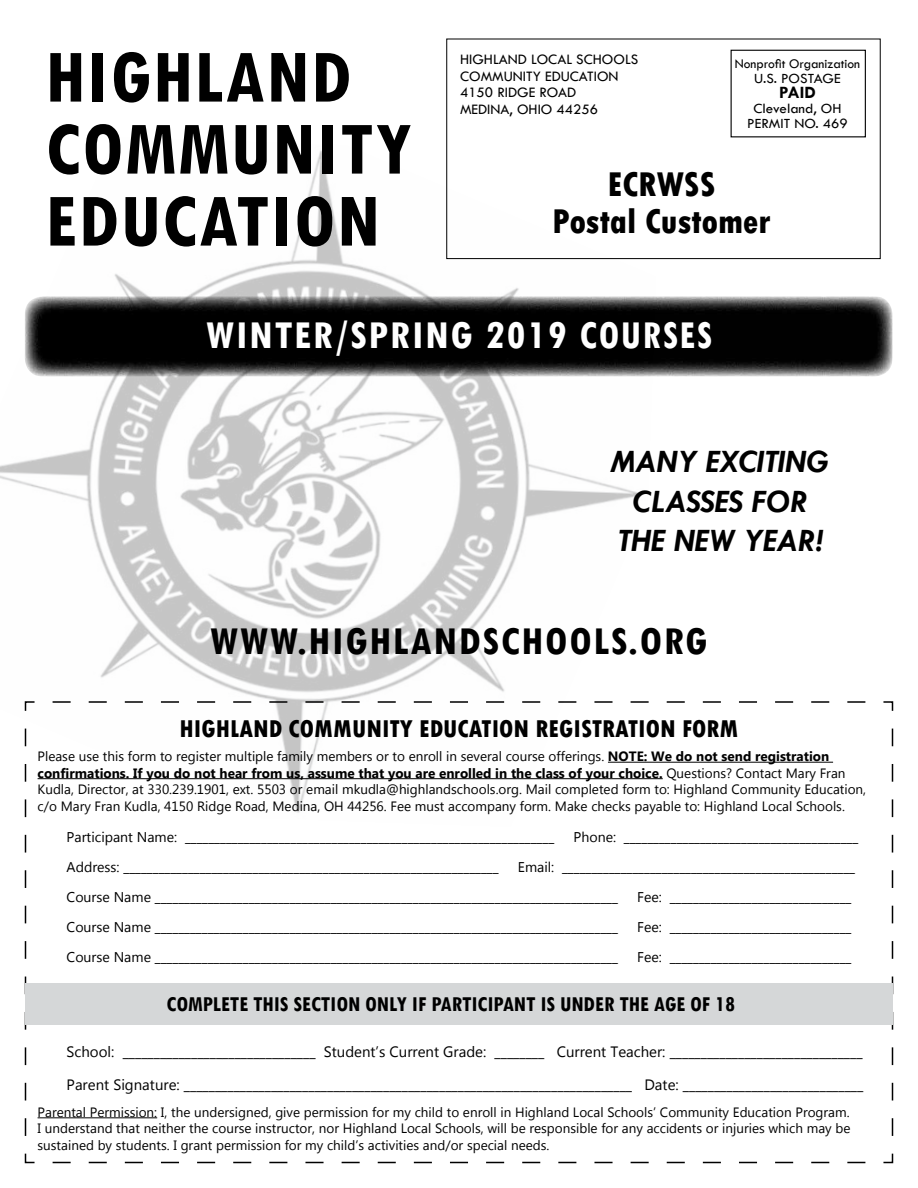
<style>
.page{position:relative;width:918px;height:1188px;background:#fff}
.page>*{position:absolute;margin:0;border:0;box-sizing:border-box;transform-origin:0 0}
.t1{font:700 condensed 79.5px/72px "Tw Cen";letter-spacing:.02em;color:#000}
.t2{font:700 condensed 42px "Tw Cen";letter-spacing:.04em;color:#fff}
.t3{font:700 condensed 42px "Tw Cen";letter-spacing:.04em;color:#000}
.t4{font:800 condensed 36px/37.5px "Tw Cen";color:#000;text-align:center}
.t5{font:italic 700 33px/39.6px "Tw Cen";color:#000;text-align:center}
.t6{font:800 condensed 25.5px "Tw Cen";color:#000}
.t7{font:700 condensed 22.5px "Tw Cen";color:#000}
.t8{font:700 17.4px "Tw Cen";color:#000}
.t9{font:15px "Myanmar Text";color:#000}
.t10{font:500 15px/16.5px "Tw Cen";color:#000}
.t11{font:500 14.55px/15px "Tw Cen";color:#000;text-align:center}
.t12{font:14.1px/30px "Myanmar Text";color:#000}
.t13{font:500 13.8px "Tw Cen";color:#000}
.t14{font:13.5px/16.5px "Myanmar Text";color:#000}
.s1{font-weight:700}
</style>
<div class="page">
<svg style="left:24px;top:701px;width:870px;height:463px"></svg>
<div style="left:26px;top:983px;width:867px;height:42px;background:#d5d7d8"></div>
<hr style="left:608px;top:762px;width:225px;height:1px;background:#000">
<hr style="left:38px;top:778px;width:625px;height:1px;background:#000">
<hr style="left:38px;top:1117px;width:119px;height:1px;background:#000">
<svg style="left:25px;top:296px;width:867px;height:81px;background:#262626"></svg>
<img style="left:0;top:137px;width:656px;height:690px">
<div style="left:447px;top:39px;width:433px;height:220px;border:1px solid #000"></div>
<div style="left:731px;top:50px;width:135px;height:87px;border:1px solid #000"></div>
<h1 class="t1" style="left:45px;top:38px;width:368px">HIGHLAND<br>COMMUNITY<br>EDUCATION</h1>
<p class="t10" style="left:460px;top:51px;width:180px">HIGHLAND LOCAL SCHOOLS<br>COMMUNITY EDUCATION<br>4150 RIDGE ROAD<br>MEDINA, OHIO 44256</p>
<p class="t13" style="left:735px;top:55px;width:127px">Nonprofit Organization</p>
<p class="t11" style="left:754px;top:71px;width:88px">U.S. POSTAGE</p>
<p class="t8" style="left:779px;top:82px;width:38px">PAID</p>
<p class="t11" style="left:747px;top:101px;width:102px">Cleveland, OH<br>PERMIT NO. 469</p>
<h3 class="t4" style="left:552px;top:165px;width:220px">ECRWSS<br>Postal Customer</h3>
<h2 class="t2" style="left:206px;top:310px;width:508px">WINTER/SPRING 2019 COURSES</h2>
<h3 class="t5" style="left:611px;top:441px;width:219px">MANY EXCITING<br>CLASSES FOR<br>THE NEW YEAR!</h3>
<h2 class="t3" style="left:210px;top:616px;width:499px">WWW.HIGHLANDSCHOOLS.ORG</h2>
<h3 class="t6" style="left:179px;top:713px;width:561px">HIGHLAND COMMUNITY EDUCATION REGISTRATION FORM</h3>
<p class="t14" style="left:38px;top:748px;width:830px">Please use this form to register multiple family members or to enroll in several course offerings. <span class="s1">NOTE: We do not send registration confirmations. If you do not hear from us, assume that you are enrolled in the class of your choice.</span> Questions? Contact Mary Fran Kudla, Director, at 330.239.1901, ext. 5503 or email mkudla@highlandschools.org. Mail completed form to: Highland Community Education, c/o Mary Fran Kudla, 4150 Ridge Road, Medina, OH 44256. Fee must accompany form. Make checks payable to: Highland Local Schools.</p>
<p class="t12" style="left:67px;top:822px;width:489px">Participant Name: _______________________________________________________________</p>
<p class="t12" style="left:574px;top:822px;width:286px">Phone: ________________________________________</p>
<p class="t12" style="left:67px;top:852px;width:434px">Address: ________________________________________________________________</p>
<p class="t12" style="left:67px;top:852px;width:790px;text-indent:451px">Email: __________________________________________________<br>Course Name _______________________________________________________________________________</p>
<p class="t12" style="left:637px;top:882px;width:216px">Fee: _______________________________</p>
<p class="t12" style="left:67px;top:912px;width:553px">Course Name _______________________________________________________________________________</p>
<p class="t12" style="left:637px;top:912px;width:216px">Fee: _______________________________</p>
<p class="t12" style="left:67px;top:942px;width:553px">Course Name _______________________________________________________________________________</p>
<p class="t12" style="left:637px;top:942px;width:216px">Fee: _______________________________</p>
<h3 class="t7" style="left:167px;top:991px;width:570px">COMPLETE THIS SECTION ONLY IF PARTICIPANT IS UNDER THE AGE OF 18</h3>
<p class="t9" style="left:67px;top:1043px;width:798px">School: _______________________________ Student’s Current Grade: ________ Current Teacher: _______________________________</p>
<p class="t9" style="left:67px;top:1076px;width:798px">Parent Signature: ________________________________________________________________________ Date: _____________________________</p>
<p class="t14" style="left:38px;top:1104px;width:814px;text-align:justify">Parental Permission: I, the undersigned, give permission for my child to enroll in Highland Local Schools’ Community Education Program.<br>I understand that neither the course instructor, nor Highland Local Schools, will be responsible for any accidents or injuries which may be sustained by students. I grant permission for my child’s activities and/or special needs.</p>
</div>
